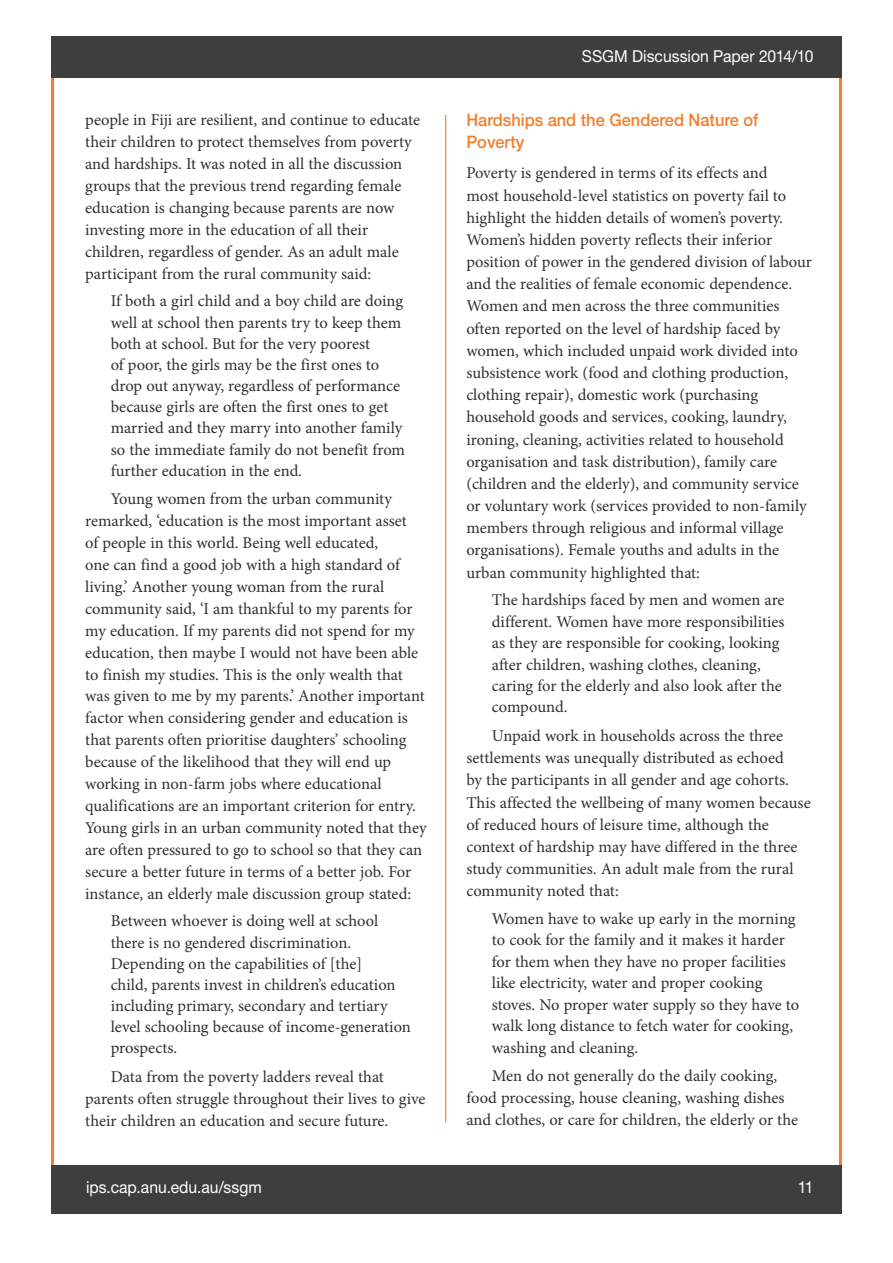
<style>
.page{position:relative;width:893px;height:1263px;background:#fff}
.page>*{position:absolute;margin:0;border:0;box-sizing:border-box;transform-origin:0 0}
.t1{font:500 17.25px/22.2px "Helvetica Neue LT Std";color:#f47e2c;scale:.95 1}
.t2{font:16.5px/21.9px "Minion Pro";color:#312f30}
.t3{font:16.5px "Helvetica Neue LT Std";color:#fff;scale:.95 1}
</style>
<div class="page">
<div style="left:51px;top:1165px;width:790px;height:49px;background:#3e3e3f"></div>
<div style="left:51px;top:36px;width:791px;height:42px;background:#3e3e3f"></div>
<hr style="left:445px;top:115px;width:1px;height:1007px;background:#f47e2c">
<p class="t2" style="left:85px;top:109px;width:336px">people in Fiji are resilient, and continue to educate their children to protect themselves from poverty and hardships. It was noted in all the discussion groups that the previous trend regarding female education is changing because parents are now investing more in the education of all their children, regardless of gender. As an adult male participant from the rural community said:</p>
<p class="t2" style="left:111px;top:291px;width:296px;line-height:21.1px">If both a girl child and a boy child are doing well at school then parents try to keep them both at school. But for the very poorest<br>of poor, the girls may be the first ones to drop out anyway, regardless of performance because girls are often the first ones to get married and they marry into another family so the immediate family do not benefit from further education in the end.</p>
<p class="t2" style="left:85px;top:488px;width:343px;text-indent:26px">Young women from the urban community remarked, ‘education is the most important asset<br>of people in this world. Being well educated,<br>one can find a good job with a high standard of living.’ Another young woman from the rural community said, ‘I am thankful to my parents for my education. If my parents did not spend for my education, then maybe I would not have been able to finish my studies. This is the only wealth that was given to me by my parents.’ Another important factor when considering gender and education is that parents often prioritise daughters’ schooling because of the likelihood that they will end up working in non-farm jobs where educational qualifications are an important criterion for entry.<br>Young girls in an urban community noted that they are often pressured to go to school so that they can secure a better future in terms of a better job. For instance, an elderly male discussion group stated:</p>
<p class="t2" style="left:111px;top:911px;width:302px;line-height:21.1px">Between whoever is doing well at school there is no gendered discrimination.<br>Depending on the capabilities of [the]<br>child, parents invest in children’s education including primary, secondary and tertiary level schooling because of income-generation prospects.</p>
<p class="t2" style="left:85px;top:1065px;width:342px;text-indent:26px">Data from the poverty ladders reveal that parents often struggle throughout their lives to give their children an education and secure future.</p>
<p class="t3" style="left:582px;top:47px;width:246px">SSGM Discussion Paper 2014/10</p>
<p class="t1" style="left:466px;top:108px;width:309px">Hardships and the Gendered Nature of<br>Poverty</p>
<p class="t2" style="left:466px;top:162px;width:347px">Poverty is gendered in terms of its effects and<br>most household-level statistics on poverty fail to highlight the hidden details of women’s poverty.<br>Women’s hidden poverty reflects their inferior position of power in the gendered division of labour and the realities of female economic dependence.<br>Women and men across the three communities often reported on the level of hardship faced by women, which included unpaid work divided into subsistence work (food and clothing production, clothing repair), domestic work (purchasing household goods and services, cooking, laundry, ironing, cleaning, activities related to household organisation and task distribution), family care (children and the elderly), and community service or voluntary work (services provided to non-family members through religious and informal village organisations). Female youths and adults in the urban community highlighted that:</p>
<p class="t2" style="left:492px;top:589px;width:294px;line-height:21.5px">The hardships faced by men and women are different. Women have more responsibilities as they are responsible for cooking, looking after children, washing clothes, cleaning, caring for the elderly and also look after the compound.</p>
<p class="t2" style="left:466px;top:725px;width:346px;text-indent:26px">Unpaid work in households across the three settlements was unequally distributed as echoed<br>by the participants in all gender and age cohorts.<br>This affected the wellbeing of many women because of reduced hours of leisure time, although the context of hardship may have differed in the three study communities. An adult male from the rural community noted that:</p>
<p class="t2" style="left:492px;top:908px;width:309px;line-height:21.5px">Women have to wake up early in the morning to cook for the family and it makes it harder for them when they have no proper facilities like electricity, water and proper cooking stoves. No proper water supply so they have to walk long distance to fetch water for cooking, washing and cleaning.</p>
<p class="t2" style="left:466px;top:1065px;width:333px;text-indent:26px">Men do not generally do the daily cooking, food processing, house cleaning, washing dishes and clothes, or care for children, the elderly or the</p>
<p class="t3" style="left:86px;top:1177px;width:186px">ips.cap.anu.edu.au/ssgm</p>
<p class="t3" style="left:798px;top:1177px;width:18px">11</p>
</div>
